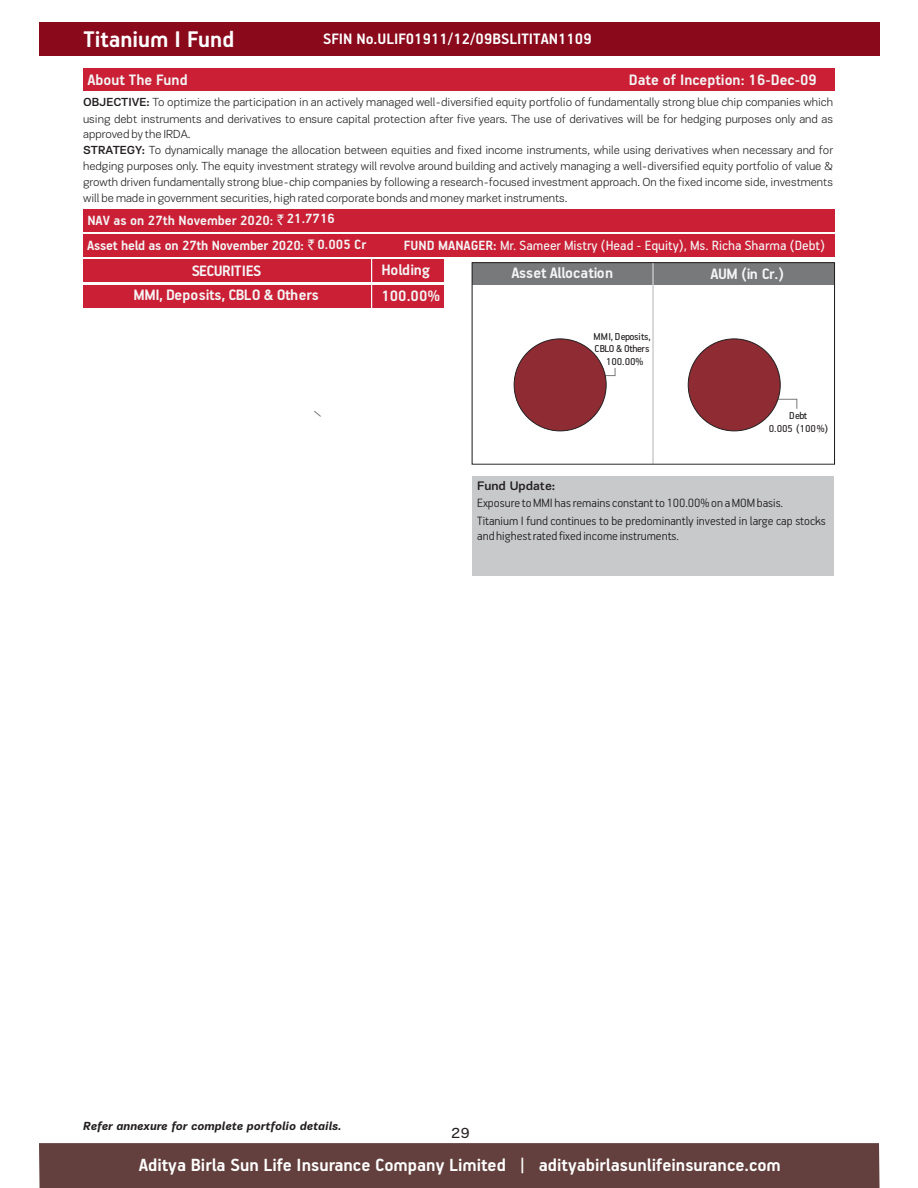
<style>
.page{position:relative;width:918px;height:1188px;background:#fff}
.page>*{position:absolute;margin:0;border:0;box-sizing:border-box;transform-origin:0 0}
.t1{font:700 25.35px "PF Handbook Pro";color:#fff}
.t2{font:700 19.8px "PF Handbook Pro";color:#fff}
.t3{font:700 16.95px "PF Handbook Pro";color:#f5f5f5}
.t4{font:700 16.95px "PF Handbook Pro";color:#fff}
.t5{font:700 16.95px "PF Handbook Pro";letter-spacing:-.02em;color:#f5f5f5}
.t6{font:700 16.95px "PF Handbook Pro";letter-spacing:-.03em;color:#f5f5f5}
.t7{font:15.45px "PF Encore Sans Pro";color:#231f20}
.t8{font:700 15px/25px "PF Handbook Pro";color:#f5f5f5}
.t9{font:15px "PF Handbook Pro";color:#f5f5f5}
.t10{font:300 13.5px/18.3px "PF Handbook Pro";color:#231f20}
.t11{font:500 12.75px "PF Encore Sans Pro";color:#231f20}
.t12{font:300 12px/15.9px "PF Encore Sans Pro";color:#231f20}
.t13{font:italic 700 12px "PF Encore Sans Pro";color:#231f20}
.t14{font:11.25px/11.7px "PF Handbook Pro";letter-spacing:-.03em;color:#231f20}
.t15{font:11.25px/13px "PF Handbook Pro";color:#231f20;text-align:center}
.s1{font-weight:500}
.s2{font-family:"Rupee";font-weight:400}
.s3{font-weight:700}
</style>
<div class="page">
<div style="left:39px;top:22px;width:841px;height:33px;background:#8a0a1c"></div>
<div style="left:83px;top:68px;width:751px;height:23px;background:#ca1f35"></div>
<div style="left:83px;top:210px;width:751px;height:22px;background:#ca1f35"></div>
<div style="left:83px;top:235px;width:751px;height:22px;background:#ca1f35"></div>
<div style="left:83px;top:259px;width:361px;height:22px;background:#ca1f35"></div>
<div style="left:83px;top:285px;width:360px;height:22px;background:#ca1f35"></div>
<div style="left:39px;top:1143px;width:841px;height:45px;background:#63403d"></div>
<hr style="left:371px;top:258px;width:1px;height:533px;background:#fff">
<svg style="left:314px;top:411px;width:7px;height:6px"></svg>
<div style="left:472px;top:263px;width:362px;height:22px;background:#77797b"></div>
<hr style="left:652px;top:263px;width:2px;height:201px;background:#c7c9cb">
<svg style="left:604px;top:368px;width:12px;height:8px"></svg>
<svg style="left:778px;top:399px;width:20px;height:10px"></svg>
<div style="left:472px;top:262px;width:363px;height:203px;border:1px solid #231f20"></div>
<div style="left:473px;top:476px;width:361px;height:100px;background:#c7c9cb"></div>
<div style="left:688px;top:339px;width:93px;height:92px;background:#8f2b33;border:1px solid #231f20;border-radius:50%"></div>
<div style="left:514px;top:339px;width:93px;height:92px;background:#8f2b33;border:1px solid #231f20;border-radius:50%"></div>
<h1 class="t1" style="left:84px;top:28px;width:152px">Titanium I Fund</h1>
<h3 class="t4" style="left:323px;top:31px;width:270px">SFIN No.ULIF01911/12/09BSLITITAN1109</h3>
<h3 class="t3" style="left:87px;top:72px;width:102px">About The Fund</h3>
<h3 class="t3" style="left:629px;top:72px;width:190px">Date of Inception: 16-Dec-09</h3>
<p class="t12" style="left:83px;top:96px;width:751px"><span class="s1">OBJECTIVE:</span> To optimize the participation in an actively managed well-diversified equity portfolio of fundamentally strong blue chip companies which using debt instruments and derivatives to ensure capital protection after five years. The use of derivatives will be for hedging purposes only and as approved by the IRDA.<br><span class="s1">STRATEGY:</span> To dynamically manage the allocation between equities and fixed income instruments, while using derivatives when necessary and for hedging purposes only. The equity investment strategy will revolve around building and actively managing a well-diversified equity portfolio of value &amp; growth driven fundamentally strong blue-chip companies by following a research-focused investment approach. On the fixed income side, investments will be made in government securities, high rated corporate bonds and money market instruments.</p>
<p class="t8" style="left:87px;top:208px;width:280px">NAV as on 27th November 2020: <span class="s2">`</span> 21.7716<br>Asset held as on 27th November 2020: <span class="s2">`</span> 0.005 Cr</p>
<p class="t9" style="left:404px;top:238px;width:422px"><span class="s3">FUND MANAGER:</span> Mr. Sameer Mistry (Head - Equity), Ms. Richa Sharma (Debt)</p>
<h3 class="t6" style="left:192px;top:263px;width:71px">SECURITIES</h3>
<h3 class="t3" style="left:382px;top:262px;width:50px">Holding</h3>
<h3 class="t5" style="left:134px;top:287px;width:187px">MMI, Deposits, CBLO &amp; Others</h3>
<h3 class="t3" style="left:381px;top:289px;width:60px">100.00%</h3>
<h3 class="t3" style="left:512px;top:265px;width:103px">Asset Allocation</h3>
<p class="t14" style="left:593px;top:331px;width:59px">MMI, Deposits,<br>CBLO &amp; Others</p>
<p class="t15" style="left:606px;top:356px;width:38px">100.00%</p>
<h3 class="t3" style="left:711px;top:266px;width:75px">AUM (in Cr.)</h3>
<p class="t15" style="left:769px;top:410px;width:61px">Debt<br>0.005 (100%)</p>
<p class="t11" style="left:477px;top:480px;width:80px">Fund Update:</p>
<p class="t10" style="left:477px;top:494px;width:350px">Exposure to MMIhas remains constantto 100.00%on a MOM basis.<br>Titanium I fund continues to be predominantly invested in large cap stocks</p>
<p class="t10" style="left:477px;top:528px;width:203px">and highest rated fixed income instruments.</p>
<p class="t13" style="left:83px;top:1121px;width:260px">Refer annexure for complete portfolio details.</p>
<p class="t7" style="left:451px;top:1127px;width:20px">29</p>
<h2 class="t2" style="left:139px;top:1156px;width:644px">Aditya Birla Sun Life Insurance Company Limited | adityabirlasunlifeinsurance.com</h2>
</div>
